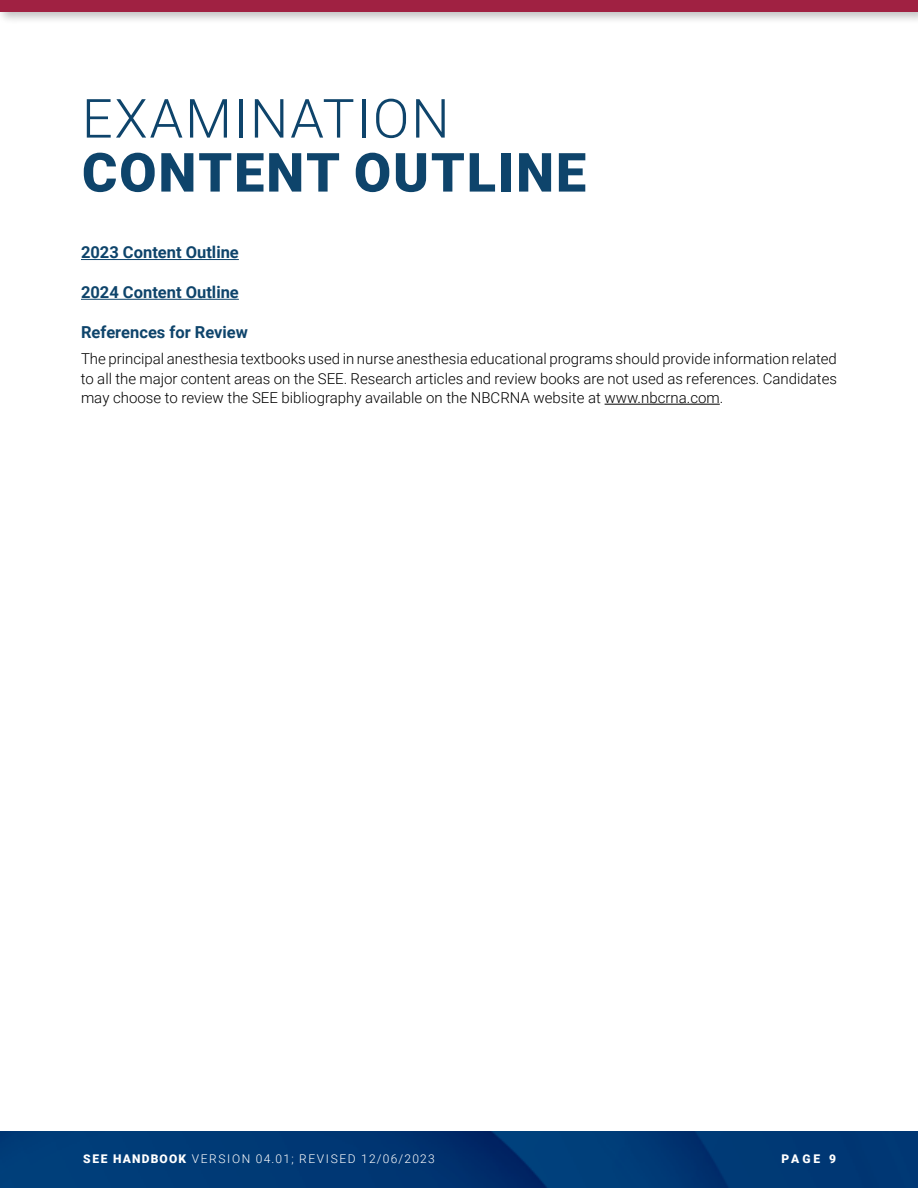
<style>
.page{position:relative;width:918px;height:1188px;background:#fff}
.page>*{position:absolute;margin:0;border:0;box-sizing:border-box;transform-origin:0 0}
.t1{font:900 54px "Roboto";letter-spacing:.035em;color:#0e446b}
.t2{font:300 54px "Roboto";letter-spacing:.035em;color:#0e446b}
.t3{font:700 16.5px "Roboto";color:#0e446b}
.t4{font:300 15px/19.5px "Roboto";color:#000;text-align:justify}
.t5{font:300 12px "Roboto";letter-spacing:.135em;color:#fff}
.t6{font:900 12px "Roboto";color:#fff}
.s1{font-weight:900}
</style>
<div class="page">
<img style="left:0;top:1132px;width:918px;height:56px">
<div style="left:0;top:0;width:918px;height:25px;background:#000;opacity:.25"></div>
<div style="left:0;top:0;width:918px;height:12px;background:#a02142"></div>
<hr style="left:81px;top:259px;width:158px;height:1px;background:#0e446b">
<hr style="left:81px;top:299px;width:158px;height:1px;background:#0e446b">
<hr style="left:605px;top:404px;width:115px;height:1px;background:#000">
<h1 class="t2" style="left:82px;top:81px;width:369px">EXAMINATION</h1>
<h1 class="t1" style="left:82px;top:135px;width:506px">CONTENT OUTLINE</h1>
<p class="t3" style="left:81px;top:241px;width:159px">2023 Content Outline</p>
<p class="t3" style="left:81px;top:281px;width:159px">2024 Content Outline</p>
<p class="t3" style="left:81px;top:320px;width:169px">References for Review</p>
<p class="t4" style="left:81px;top:348px;width:758px">The principal anesthesia textbooks used in nurse anesthesia educational programs should provide information related to all the major content areas on the SEE. Research articles and review books are not used as references. Candidates may choose to review the SEE bibliography available on the NBCRNA website at www.nbcrna.com.</p>
<p class="t5" style="left:83px;top:1150px;width:353px"><span class="s1">SEE HANDBOOK</span> VERSION 04.01; REVISED 12/06/2023</p>
<p class="t6" style="left:781px;top:1150px;width:56px">PAGE 9</p>
</div>
